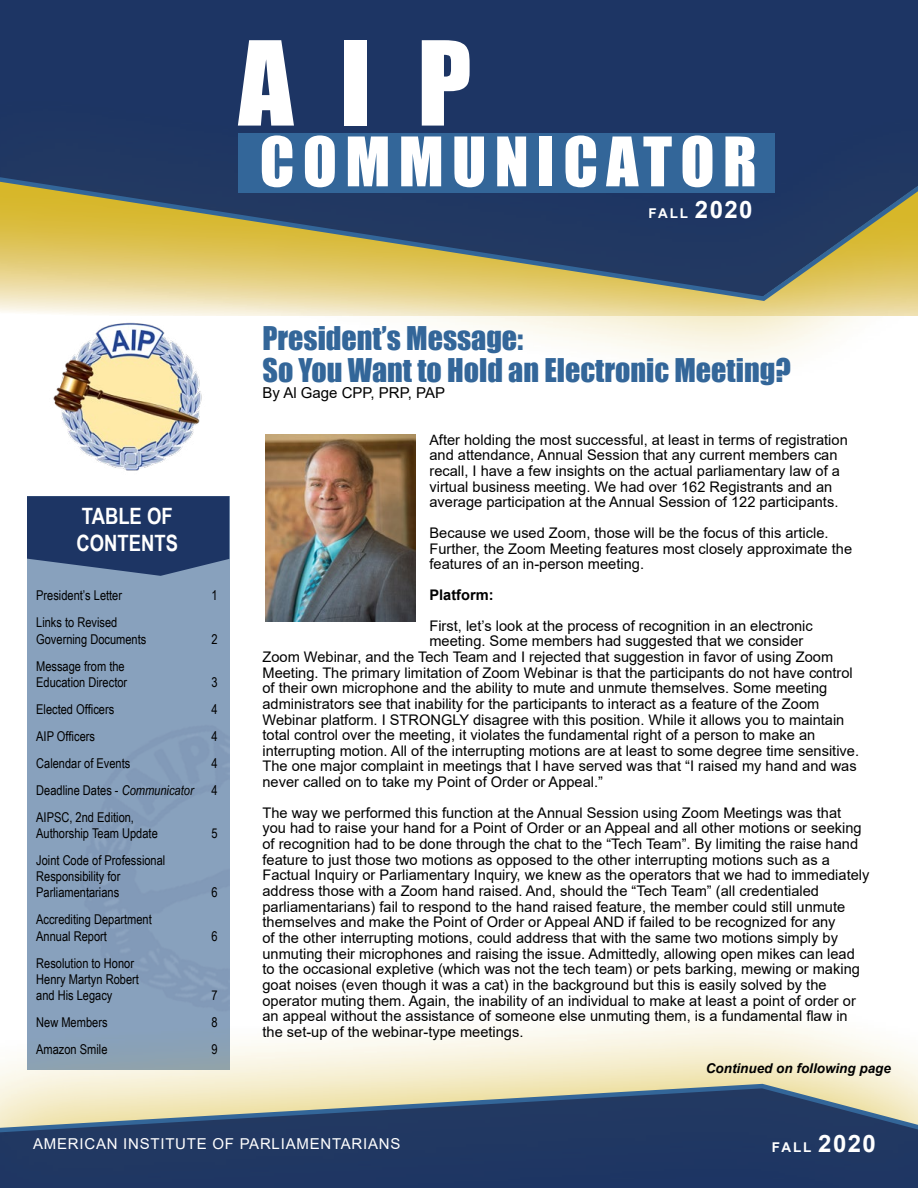
<style>
.page{position:relative;width:918px;height:1188px;background:#fff}
.page>*{position:absolute;margin:0;border:0;box-sizing:border-box;transform-origin:0 0}
.t1{font:108px "Impact";color:#fff}
.t2{font:63px "Impact";letter-spacing:.13em;color:#fff}
.t3{font:30px/32.4px "Impact";color:#369}
.t4{font:700 22.5px/27px "Arial Narrow";color:#fff}
.t5{font:15px "Arial";letter-spacing:.05em;color:#fff}
.t6{font:15px "Arial";color:#000}
.t7{font:14.7px/15.6px "Arial";color:#000}
.t8{font:700 14.7px "Arial";color:#000}
.t9{font:13.5px/16.2px "Arial Narrow";color:#000}
.t10{font:italic 700 13.5px "Arial";color:#000}
.t11{font:700 13.5px "Arial";letter-spacing:.145em;color:#fff}
.s1{font-size:24px}
.s2{font-style:italic}
.s3{font-size:14.25px}
</style>
<div class="page">
<div style="left:27px;top:496px;width:202px;height:573px;background:#88a1bd"></div>
<svg style="left:27px;top:496px;width:202px;height:80px;background:#28406d"></svg>
<div style="left:0;top:0;width:918px;height:89px;background:#1d3564"></div>
<div style="left:0;top:993px;width:918px;height:195px;background:#d7b729;opacity:.87"></div>
<svg style="left:0;top:1082px;width:918px;height:54px;background:#7e888d"></svg>
<div style="left:0;top:89px;width:918px;height:300px;background:#d7b729;opacity:.87"></div>
<svg style="left:0;top:171px;width:918px;height:132px;background:#838366"></svg>
<img style="left:49px;top:319px;width:156px;height:152px">
<div style="left:238px;top:133px;width:538px;height:60px;background:#369"></div>
<img style="left:266px;top:434px;width:150px;height:187px">
<h1 class="t1" style="left:238px;top:-1px;width:235px">AIP</h1>
<h2 class="t2" style="left:260px;top:113px;width:499px">COMMUNICATOR</h2>
<p class="t11" style="left:649px;top:203px;width:106px">FALL <span class="s1">2020</span></p>
<h3 class="t4" style="left:77px;top:501px;width:103px">TABLE OF<br>CONTENTS</h3>
<p class="t9" style="left:36px;top:587px;width:87px">President’s Letter</p>
<p class="t9" style="left:212px;top:587px;width:8px">1</p>
<p class="t9" style="left:36px;top:614px;width:112px">Links to Revised<br>Governing Documents</p>
<p class="t9" style="left:212px;top:630px;width:8px">2</p>
<p class="t9" style="left:36px;top:657px;width:93px">Message from the<br>Education Director</p>
<p class="t9" style="left:212px;top:674px;width:8px">3</p>
<p class="t9" style="left:36px;top:701px;width:80px">Elected Officers</p>
<p class="t9" style="left:212px;top:701px;width:8px">4</p>
<p class="t9" style="left:36px;top:728px;width:60px">AIP Officers</p>
<p class="t9" style="left:212px;top:728px;width:8px">4</p>
<p class="t9" style="left:36px;top:755px;width:96px">Calendar of Events</p>
<p class="t9" style="left:212px;top:755px;width:8px">4</p>
<p class="t9" style="left:36px;top:782px;width:159px">Deadline Dates - <span class="s2">Communicator</span></p>
<p class="t9" style="left:212px;top:782px;width:8px">4</p>
<p class="t9" style="left:36px;top:809px;width:123px">AIPSC, 2nd Edition,<br>Authorship Team Update</p>
<p class="t9" style="left:212px;top:825px;width:8px">5</p>
<p class="t9" style="left:36px;top:852px;width:131px">Joint Code of Professional<br>Responsibility for<br>Parliamentarians</p>
<p class="t9" style="left:36px;top:911px;width:117px">Accrediting Department<br>Annual Report</p>
<p class="t9" style="left:36px;top:954px;width:104px">Resolution to Honor<br>Henry Martyn Robert and His Legacy</p>
<p class="t9" style="left:212px;top:884px;width:8px">6</p>
<p class="t9" style="left:212px;top:927px;width:8px">6</p>
<p class="t9" style="left:212px;top:987px;width:8px">7</p>
<p class="t9" style="left:36px;top:1014px;width:73px">New Members</p>
<p class="t9" style="left:212px;top:1014px;width:8px">8</p>
<p class="t9" style="left:36px;top:1041px;width:73px">Amazon Smile</p>
<p class="t9" style="left:212px;top:1041px;width:8px">9</p>
<h3 class="t3" style="left:262px;top:321px;width:530px">President’s Message:<br>So You Want to Hold an Electronic Meeting?</h3>
<p class="t6" style="left:262px;top:383px;width:184px">By Al Gage CPP, PRP, PAP</p>
<p class="t7" style="left:429px;top:432px;width:420px"><span class="s3">A</span>fter holding the most successful, at least in terms of registration and attendance, Annual Session that any current members can recall, I have a few insights on the actual parliamentary law of a virtual business meeting. We had over 162 Registrants and an average participation at the Annual Session of 122 participants.</p>
<p class="t7" style="left:429px;top:525px;width:424px">Because we used Zoom, those will be the focus of this article.<br>Further, the Zoom Meeting features most closely approximate the features of an in-person meeting.</p>
<p class="t8" style="left:429px;top:584px;width:66px">Platform:</p>
<p class="t7" style="left:429px;top:618px;width:385px">First, let’s look at the process of recognition in an electronic</p>
<p class="t7" style="left:429px;top:633px;width:375px">meeting. Some members had suggested that we consider</p>
<p class="t7" style="left:263px;top:649px;width:572px">Zoom Webinar, and the Tech Team and I rejected that suggestion in favor of using Zoom</p>
<p class="t7" style="left:263px;top:665px;width:592px">Meeting. The primary limitation of Zoom Webinar is that the participants do not have control</p>
<p class="t7" style="left:263px;top:680px;width:566px">of their own microphone and the ability to mute and unmute themselves. Some meeting</p>
<p class="t7" style="left:263px;top:696px;width:558px">administrators see that inability for the participants to interact as a feature of the Zoom</p>
<p class="t7" style="left:263px;top:711px;width:583px">Webinar platform. I STRONGLY disagree with this position. While it allows you to maintain</p>
<p class="t7" style="left:263px;top:727px;width:554px">total control over the meeting, it violates the fundamental right of a person to make an</p>
<p class="t7" style="left:263px;top:743px;width:598px">interrupting motion. All of the interrupting motions are at least to some degree time sensitive.</p>
<p class="t7" style="left:263px;top:758px;width:596px">The one major complaint in meetings that I have served was that “I raised my hand and was</p>
<p class="t7" style="left:263px;top:774px;width:342px">never called on to take my Point of Order or Appeal.”</p>
<p class="t7" style="left:263px;top:805px;width:608px">The way we performed this function at the Annual Session using Zoom Meetings was that<br>you had to raise your hand for a Point of Order or an Appeal and all other motions or seeking of recognition had to be done through the chat to the “Tech Team”. By limiting the raise hand feature to just those two motions as opposed to the other interrupting motions such as a Factual Inquiry or Parliamentary Inquiry, we knew as the operators that we had to immediately address those with a Zoom hand raised. And, should the “Tech Team” (all credentialed parliamentarians) fail to respond to the hand raised feature, the member could still unmute themselves and make the Point of Order or Appeal AND if failed to be recognized for any<br>of the other interrupting motions, could address that with the same two motions simply by unmuting their microphones and raising the issue. Admittedly, allowing open mikes can lead to the occasional expletive (which was not the tech team) or pets barking, mewing or making goat noises (even though it was a cat) in the background but this is easily solved by the operator muting them. Again, the inability of an individual to make at least a point of order or an appeal without the assistance of someone else unmuting them, is a fundamental flaw in the set-up of the webinar-type meetings.</p>
<p class="t10" style="left:706px;top:1059px;width:187px">Continued on following page</p>
<p class="t5" style="left:33px;top:1133px;width:369px">AMERICAN INSTITUTE OF PARLIAMENTARIANS</p>
<p class="t11" style="left:772px;top:1138px;width:106px">FALL <span class="s1">2020</span></p>
</div>
